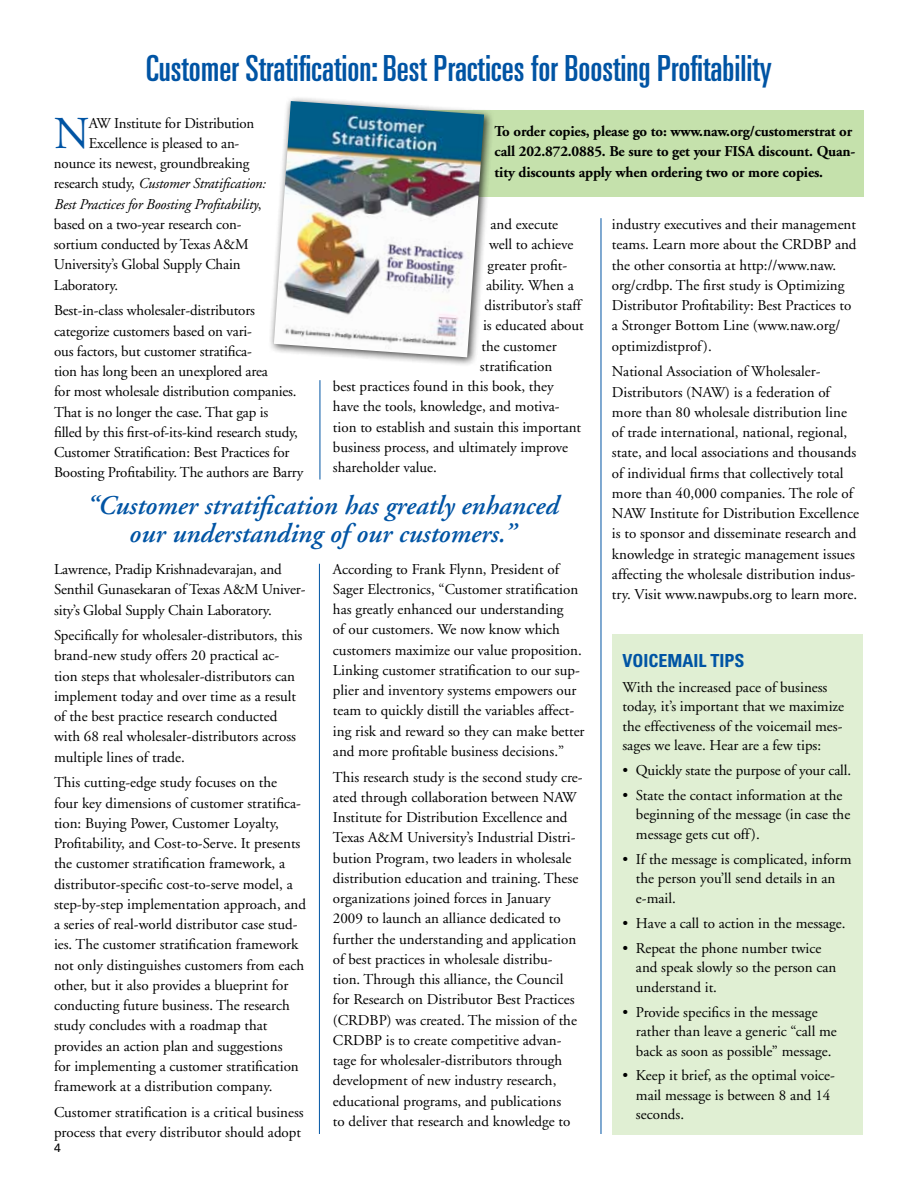
<style>
.page{position:relative;width:918px;height:1188px;background:#fff}
.page>*{position:absolute;margin:0;border:0;box-sizing:border-box;transform-origin:0 0}
.t1{font:45.6px "Adobe Garamond";color:#0054a4}
.t2{font:ultra-condensed 36px "Univers LT Std";color:#0054a4}
.t3{font:italic 600 27px/28.5px "Adobe Garamond";color:#0054a4;text-align:center}
.t4{font:700 condensed 18px "Univers LT Std";color:#0054a4}
.t5{font:15px/20.2px "Adobe Garamond";color:#000}
.t6{font:700 15px/20.2px "Adobe Garamond";letter-spacing:-.01em;color:#000}
.t7{font:italic 15px "Adobe Garamond";letter-spacing:-.01em;color:#000}
.t8{font:12px "Univers LT Std";color:#000}
.s1{font-style:normal}
</style>
<div class="page">
<div style="left:612px;top:634px;width:251px;height:501px;background:#e0efd3"></div>
<div style="left:314px;top:110px;width:550px;height:87px;background:#c5e1ac"></div>
<hr style="left:319px;top:564px;width:1px;height:570px;background:#0054a4">
<hr style="left:320px;top:380px;width:1px;height:100px;background:#0054a4">
<hr style="left:601px;top:218px;width:1px;height:916px;background:#0054a4">
<div style="left:268px;top:95px;width:226px;height:272px;background:#000;opacity:.75"></div>
<img style="left:274px;top:101px;width:210px;height:256px">
<h2 class="t2" style="left:146px;top:48px;width:627px">Customer Stratification: Best Practices for Boosting Profitability</h2>
<h1 class="t1" style="left:54px;top:109px;width:37px">N</h1>
<p class="t5" style="left:89px;top:113px;width:167px">AW Institute for Distribution</p>
<p class="t6" style="left:495px;top:122px;width:362px">To order copies, please go to: www.naw.org/customerstrat or call 202.872.0885. Be sure to get your FISA discount. Quan&shy;tity discounts apply when ordering two or more copies.</p>
<p class="t5" style="left:89px;top:133px;width:152px">Excellence is pleased to an-</p>
<p class="t5" style="left:54px;top:154px;width:197px">nounce its newest, groundbreaking</p>
<p class="t7" style="left:54px;top:176px;width:213px"><span class="s1">research study,</span> Customer Stratification:</p>
<p class="t7" style="left:54px;top:196px;width:209px">Best Practices for Boosting Profitability<span class="s1">,</span></p>
<p class="t5" style="left:54px;top:214px;width:189px">based on a two-year research con-</p>
<p class="t5" style="left:54px;top:235px;width:196px">sortium conducted by Texas A&amp;M</p>
<p class="t5" style="left:54px;top:255px;width:188px">University’s Global Supply Chain</p>
<p class="t5" style="left:54px;top:275px;width:66px">Laboratory.</p>
<p class="t5" style="left:54px;top:301px;width:251px">Best-in-class wholesaler-distributors categorize customers based on vari-<br>ous factors, but customer stratifica-<br>tion has long been an unexplored area<br>for most wholesale distribution companies.<br>That is no longer the case. That gap is<br>filled by this first-of-its-kind research study, Customer Stratification: Best Practices for Boosting Profitability. The authors are Barry</p>
<p class="t5" style="left:612px;top:215px;width:246px">industry executives and their management teams. Learn more about the CRDBP and the other consortia at http://www.naw. org/crdbp. The first study is Optimizing Distributor Profitability: Best Practices to a Stronger Bottom Line (www.naw.org/ optimizdistprof).</p>
<p class="t5" style="left:612px;top:362px;width:249px">National Association of Wholesaler-Distributors (NAW) is a federation of more than 80 wholesale distribution line of trade international, national, regional, state, and local associations and thousands of individual firms that collectively total more than 40,000 companies. The role of NAW Institute for Distribution Excellence is to sponsor and disseminate research and knowledge in strategic management issues affecting the wholesale distribution indus&shy;try. Visit www.nawpubs.org to learn more.</p>
<p class="t5" style="left:490px;top:215px;width:69px">and execute</p>
<p class="t5" style="left:489px;top:235px;width:86px">well to achieve</p>
<p class="t5" style="left:488px;top:255px;width:81px">greater profit-</p>
<p class="t5" style="left:486px;top:275px;width:89px">ability. When a</p>
<p class="t5" style="left:484px;top:296px;width:98px">distributor’s staff</p>
<p class="t5" style="left:483px;top:316px;width:102px">is educated about</p>
<p class="t5" style="left:481px;top:336px;width:77px">the customer</p>
<p class="t5" style="left:480px;top:356px;width:74px">stratification</p>
<p class="t5" style="left:333px;top:377px;width:222px">best practices found in this book, they</p>
<p class="t5" style="left:333px;top:397px;width:228px">have the tools, knowledge, and motiva-</p>
<p class="t5" style="left:333px;top:417px;width:250px">tion to establish and sustain this important</p>
<p class="t5" style="left:333px;top:437px;width:237px">business process, and ultimately improve</p>
<p class="t5" style="left:333px;top:458px;width:105px">shareholder value.</p>
<h3 class="t3" style="left:85px;top:492px;width:474px">“Customer stratification has greatly enhanced our understanding of our customers.”</h3>
<p class="t5" style="left:333px;top:559px;width:253px">According to Frank Flynn, President of Sager Electronics, “Customer stratification has greatly enhanced our understanding<br>of our customers. We now know which customers maximize our value proposition.<br>Linking customer stratification to our sup&shy;plier and inventory systems empowers our team to quickly distill the variables affect&shy;ing risk and reward so they can make better and more profitable business decisions.”</p>
<p class="t5" style="left:333px;top:767px;width:251px">This research study is the second study cre&shy;ated through collaboration between NAW Institute for Distribution Excellence and Texas A&amp;M University’s Industrial Distri&shy;bution Program, two leaders in wholesale distribution education and training. These organizations joined forces in January 2009 to launch an alliance dedicated to further the understanding and application of best practices in wholesale distribu&shy;tion. Through this alliance, the Council for Research on Distributor Best Practices (CRDBP) was created. The mission of the CRDBP is to create competitive advan&shy;tage for wholesaler-distributors through development of new industry research, educational programs, and publications<br>to deliver that research and knowledge to</p>
<p class="t5" style="left:54px;top:560px;width:253px">Lawrence, Pradip Krishnadevarajan, and<br>Senthil Gunasekaran of Texas A&amp;M Univer&shy;sity’s Global Supply Chain Laboratory.</p>
<p class="t5" style="left:54px;top:626px;width:250px">Specifically for wholesaler-distributors, this brand-new study offers 20 practical ac&shy;tion steps that wholesaler-distributors can implement today and over time as a result of the best practice research conducted with 68 real wholesaler-distributors across multiple lines of trade.</p>
<p class="t5" style="left:54px;top:773px;width:254px">This cutting-edge study focuses on the<br>four key dimensions of customer stratifica&shy;tion: Buying Power, Customer Loyalty, Profitability, and Cost-to-Serve. It presents the customer stratification framework, a distributor-specific cost-to-serve model, a step-by-step implementation approach, and a series of real-world distributor case stud&shy;ies. The customer stratification framework not only distinguishes customers from each other, but it also provides a blueprint for conducting future business. The research study concludes with a roadmap that provides an action plan and suggestions<br>for implementing a customer stratification framework at a distribution company.</p>
<p class="t5" style="left:54px;top:1102px;width:251px">Customer stratification is a critical business process that every distributor should adopt</p>
<p class="t4" style="left:622px;top:649px;width:31px">VOICEMAI</p>
<p class="t4" style="left:698px;top:649px;width:30px">L TIPS</p>
<p class="t5" style="left:622px;top:678px;width:223px;line-height:19.5px">With the increased pace of business today, it’s important that we maximize the effectiveness of the voicemail mes&shy;sages we leave. Hear are a few tips:</p>
<p class="t5" style="left:622px;top:761px;width:230px">• Quickly state the purpose of your call.</p>
<p class="t5" style="left:636px;top:786px;width:216px;line-height:19.5px;text-indent:-14px">• State the contact information at the beginning of the message (in case the message gets cut off).</p>
<p class="t5" style="left:636px;top:850px;width:217px;line-height:19.5px;text-indent:-14px">• If the message is complicated, inform the person you’ll send details in an e-mail.</p>
<p class="t5" style="left:622px;top:913px;width:225px">• Have a call to action in the message.</p>
<p class="t5" style="left:636px;top:939px;width:202px;line-height:19.5px;text-indent:-14px">• Repeat the phone number twice and speak slowly so the person can understand it.</p>
<p class="t5" style="left:636px;top:1002px;width:202px;line-height:19.5px;text-indent:-14px">• Provide specifics in the message rather than leave a generic “call me back as soon as possible” message.</p>
<p class="t5" style="left:636px;top:1066px;width:200px;line-height:19.5px;text-indent:-14px">• Keep it brief, as the optimal voice&shy;mail message is between 8 and 14 seconds.</p>
<p class="t8" style="left:54px;top:1140px;width:8px">4</p>
</div>
